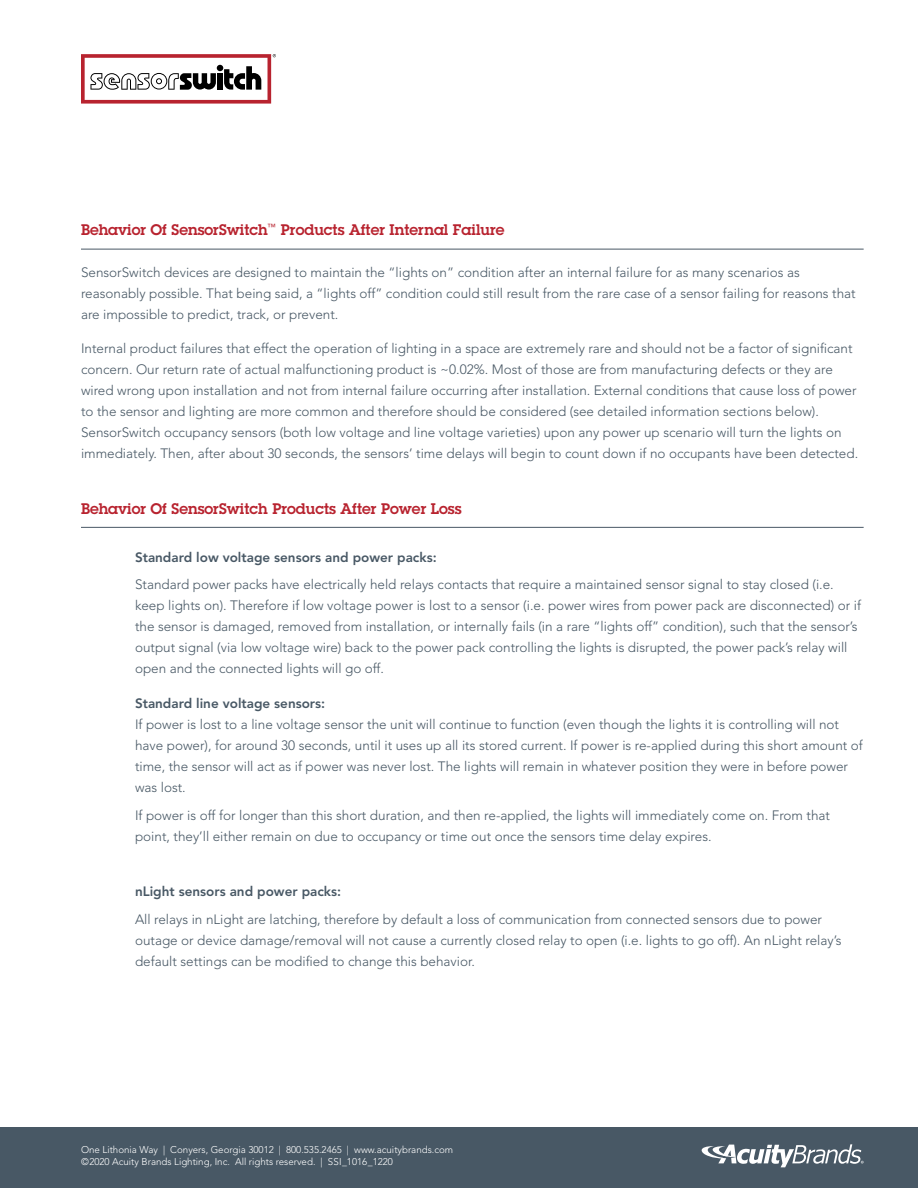
<style>
.page{position:relative;width:918px;height:1188px;background:#fff}
.page>*{position:absolute;margin:0;border:0;box-sizing:border-box;transform-origin:0 0}
.t1{font:600 15px "Lubalin Graph Std";color:#b8232f}
.t2{font:300 13.5px/21px "Avenir LT Std";color:#485865}
.t3{font:800 13.5px "Avenir LT Std";color:#485865}
.t4{font:300 9.75px/12px "Avenir LT Std";color:#fff}
</style>
<div class="page">
<div style="left:0;top:1127px;width:918px;height:61px;background:#485865"></div>
<hr style="left:81px;top:249px;width:783px;height:1px;background:#485865">
<hr style="left:81px;top:527px;width:783px;height:1px;background:#485865">
<svg style="left:702px;top:1144px;width:162px;height:23px"></svg>
<svg style="left:81px;top:54px;width:195px;height:50px"></svg>
<p class="t1" style="left:81px;top:220px;width:425px">Behavior Of SensorSwitch<sup>™</sup> Products After Internal Failure</p>
<p class="t2" style="left:81px;top:262px;width:776px">SensorSwitch devices are designed to maintain the “lights on” condition after an internal failure for as many scenarios as reasonably possible. That being said, a “lights off” condition could still result from the rare case of a sensor failing for reasons that are impossible to predict, track, or prevent.</p>
<p class="t2" style="left:81px;top:338px;width:779px">Internal product failures that effect the operation of lighting in a space are extremely rare and should not be a factor of significant concern. Our return rate of actual malfunctioning product is ~0.02%. Most of those are from manufacturing defects or they are wired wrong upon installation and not from internal failure occurring after installation. External conditions that cause loss of power to the sensor and lighting are more common and therefore should be considered (see detailed information sections below).<br>SensorSwitch occupancy sensors (both low voltage and line voltage varieties) upon any power up scenario will turn the lights on immediately. Then, after about 30 seconds, the sensors’ time delays will begin to count down if no occupants have been detected.</p>
<p class="t1" style="left:81px;top:498px;width:382px">Behavior Of SensorSwitch Products After Power Loss</p>
<p class="t3" style="left:135px;top:549px;width:303px">Standard low voltage sensors and power packs:</p>
<p class="t2" style="left:135px;top:574px;width:728px">Standard power packs have electrically held relays contacts that require a maintained sensor signal to stay closed (i.e. keep lights on). Therefore if low voltage power is lost to a sensor (i.e. power wires from power pack are disconnected) or if the sensor is damaged, removed from installation, or internally fails (in a rare “lights off” condition), such that the sensor’s output signal (via low voltage wire) back to the power pack controlling the lights is disrupted, the power pack’s relay will open and the connected lights will go off.</p>
<p class="t3" style="left:135px;top:695px;width:192px">Standard line voltage sensors:</p>
<p class="t2" style="left:135px;top:714px;width:729px">If power is lost to a line voltage sensor the unit will continue to function (even though the lights it is controlling will not have power), for around 30 seconds, until it uses up all its stored current. If power is re-applied during this short amount of time, the sensor will act as if power was never lost. The lights will remain in whatever position they were in before power was lost.</p>
<p class="t2" style="left:135px;top:805px;width:697px">If power is off for longer than this short duration, and then re-applied, the lights will immediately come on. From that point, they’ll either remain on due to occupancy or time out once the sensors time delay expires.</p>
<p class="t3" style="left:135px;top:884px;width:208px">nLight sensors and power packs:</p>
<p class="t2" style="left:135px;top:909px;width:708px">All relays in nLight are latching, therefore by default a loss of communication from connected sensors due to power outage or device damage/removal will not cause a currently closed relay to open (i.e. lights to go off). An nLight relay’s default settings can be modified to change this behavior.</p>
<p class="t4" style="left:81px;top:1144px;width:374px">One Lithonia Way | Conyers, Georgia 30012 | 800.535.2465 | www.acuitybrands.com ©2020 Acuity Brands Lighting, Inc. All rights reserved. | SSI_1016_1220</p>
</div>
